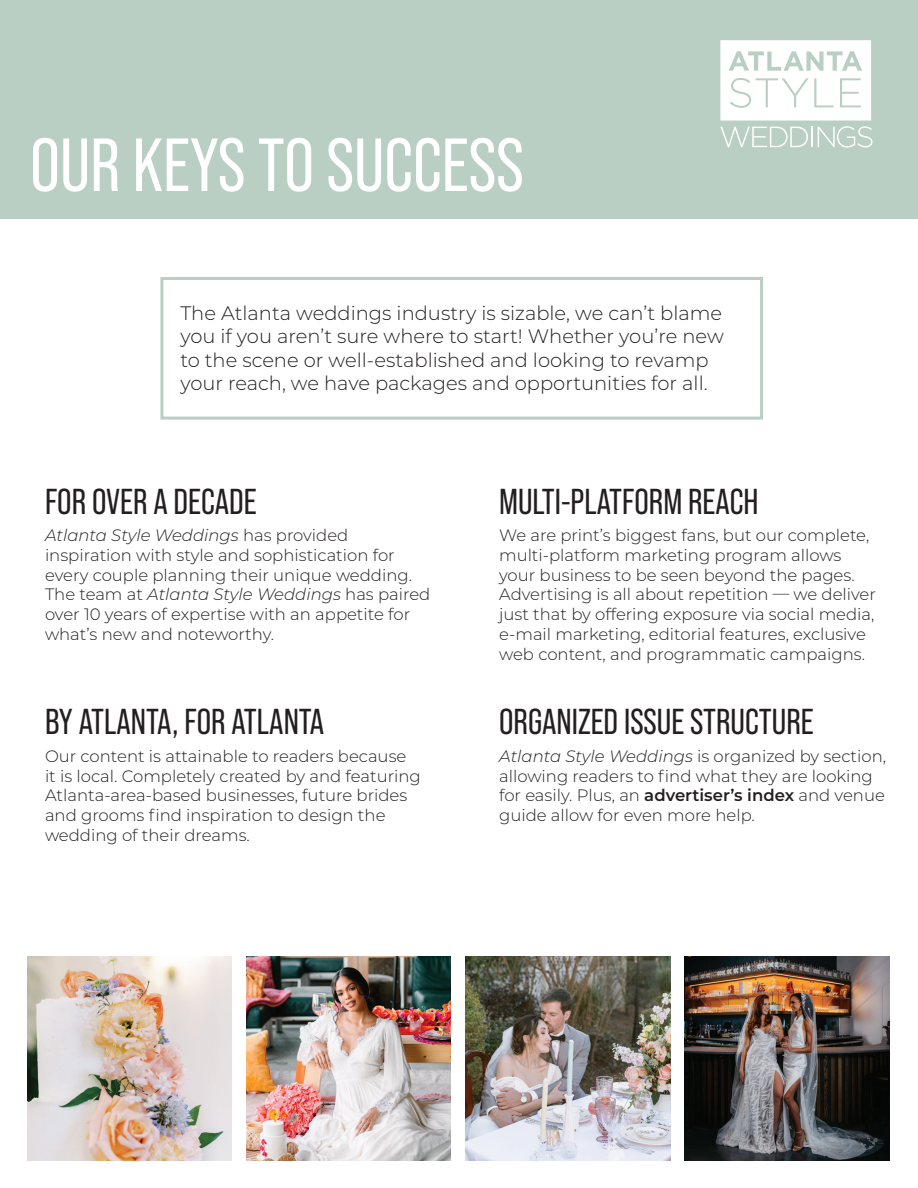
<style>
.page{position:relative;width:918px;height:1188px;background:#fff}
.page>*{position:absolute;margin:0;border:0;box-sizing:border-box;transform-origin:0 0}
.t1{font:75px "Bebas Neue Pro";color:#fff}
.t2{font:36px "Bebas Neue Pro";color:#231f20}
.t3{font:300 19.5px/23.4px "Montserrat";color:#231f20}
.t4{font:300 16.5px/19.8px "Montserrat";color:#231f20}
.s1{font-style:italic}
.s2{font-weight:600}
</style>
<div class="page">
<div style="left:0;top:0;width:918px;height:218px;background:#bacfc4"></div>
<div style="left:160px;top:277px;width:603px;height:143px;border:3px solid #bacfc4"></div>
<svg style="left:720px;top:40px;width:153px;height:108px"></svg>
<img style="left:27px;top:956px;width:205px;height:205px">
<img style="left:465px;top:956px;width:205px;height:205px">
<img style="left:246px;top:956px;width:205px;height:205px">
<img style="left:684px;top:956px;width:205px;height:205px">
<h1 class="t1" style="left:30px;top:123px;width:495px">OUR KEYS TO SUCCESS</h1>
<p class="t3" style="left:180px;top:301px;width:545px">The Atlanta weddings industry is sizable, we can’t blame you if you aren’t sure where to start! Whether you’re new to the scene or well-established and looking to revamp your reach, we have packages and opportunities for all.</p>
<h2 class="t2" style="left:45px;top:481px;width:213px">FOR OVER A DECADE</h2>
<p class="t4" style="left:45px;top:525px;width:387px"><span class="s1">Atlanta Style Weddings</span> has provided inspiration with style and sophistication for every couple planning their unique wedding.<br>The team at <span class="s1">Atlanta Style Weddings</span> has paired over 10 years of expertise with an appetite for what’s new and noteworthy.</p>
<h2 class="t2" style="left:45px;top:702px;width:281px">BY ATLANTA, FOR ATLANTA</h2>
<p class="t4" style="left:45px;top:745px;width:377px">Our content is attainable to readers because it is local. Completely created by and featuring Atlanta-area-based businesses, future brides and grooms find inspiration to design the wedding of their dreams.</p>
<h2 class="t2" style="left:499px;top:481px;width:261px">MULTI-PLATFORM REACH</h2>
<p class="t4" style="left:499px;top:525px;width:378px">We are print’s biggest fans, but our complete, multi-platform marketing program allows your business to be seen beyond the pages.<br>Advertising is all about repetition — we deliver just that by offering exposure via social media, e-mail marketing, editorial features, exclusive web content, and programmatic campaigns.</p>
<h2 class="t2" style="left:499px;top:702px;width:316px">ORGANIZED ISSUE STRUCTURE</h2>
<p class="t4" style="left:499px;top:745px;width:388px"><span class="s1">Atlanta Style Weddings</span> is organized by section, allowing readers to find what they are looking for easily. Plus, an <span class="s2">advertiser’s index</span> and venue guide allow for even more help.</p>
</div>
